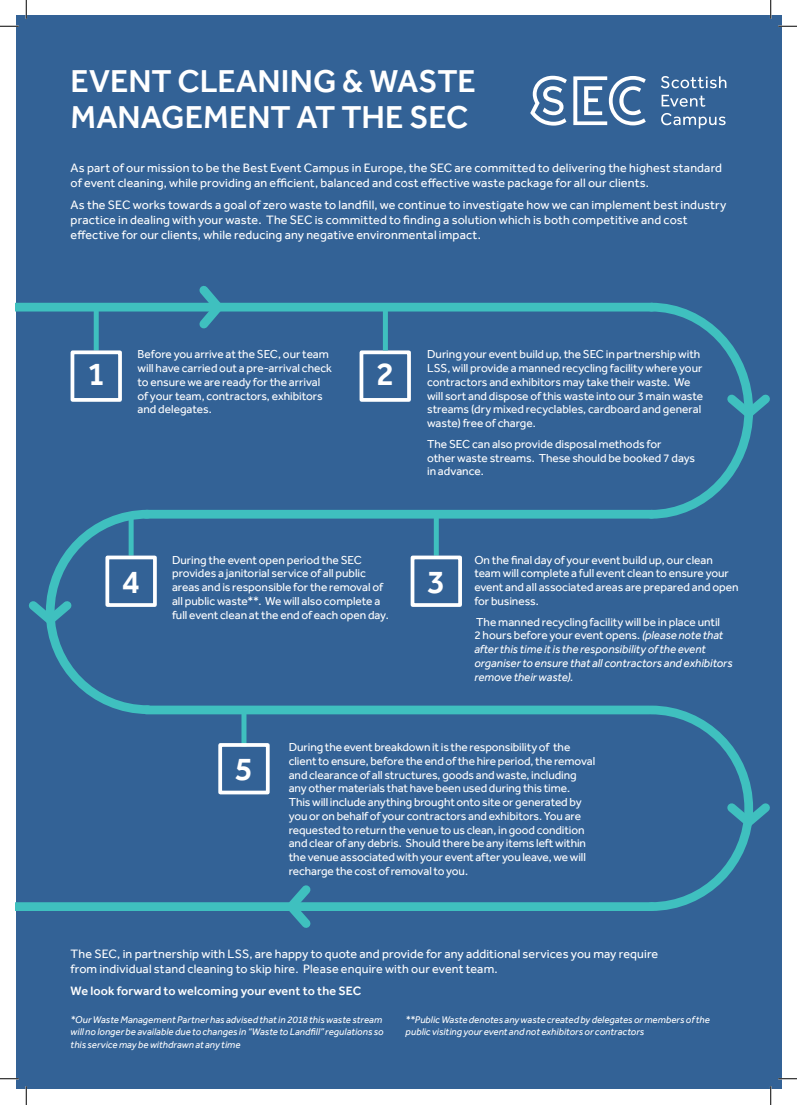
<style>
.page{position:relative;width:797px;height:1105px;background:#fff}
.page>*{position:absolute;margin:0;border:0;box-sizing:border-box;transform-origin:0 0}
.t1{font:500 33.75px "Effra";color:#fff}
.t2{font:500 32.5px/36.2px "Effra";color:#fff}
.t3{font:12.5px/15px "Effra";letter-spacing:.01em;color:#fff}
.t4{font:500 12.5px "Effra";letter-spacing:.01em;color:#fff}
.t5{font:11.88px/13.8px "Effra";letter-spacing:-.005em;color:#fff}
.t6{font:italic 11.88px/13.8px "Effra";letter-spacing:-.005em;color:#fff}
.t7{font:italic 10px/12.5px "Effra";letter-spacing:.005em;color:#fff}
.s1{font-style:normal}
</style>
<div class="page">
<div style="left:16px;top:16px;width:765px;height:1073px;background:#336296"></div>
<div style="left:359px;top:350px;width:52px;height:52px;border:4px solid #fff"></div>
<div style="left:16px;top:303px;width:636px;height:8px;background:#3fc0bf"></div>
<div style="left:146px;top:706px;width:503px;height:8px;background:#3fc0bf"></div>
<svg style="left:191px;top:286px;width:39px;height:43px"></svg>
<div style="left:146px;top:510px;width:506px;height:9px;background:#3fc0bf"></div>
<div style="left:16px;top:902px;width:636px;height:9px;background:#3fc0bf"></div>
<svg style="left:279px;top:885px;width:39px;height:43px"></svg>
<svg style="left:29px;top:509px;width:128px;height:206px"></svg>
<svg style="left:642px;top:705px;width:128px;height:206px"></svg>
<div style="left:94px;top:307px;width:5px;height:41px;background:#3fc0bf"></div>
<div style="left:383px;top:307px;width:5px;height:41px;background:#3fc0bf"></div>
<div style="left:434px;top:517px;width:5px;height:36px;background:#3fc0bf"></div>
<div style="left:241px;top:712px;width:5px;height:32px;background:#3fc0bf"></div>
<div style="left:129px;top:521px;width:5px;height:32px;background:#3fc0bf"></div>
<svg style="left:530px;top:76px;width:115px;height:50px"></svg>
<svg style="left:661px;top:76px;width:65px;height:12px"></svg>
<svg style="left:661px;top:95px;width:44px;height:12px"></svg>
<svg style="left:661px;top:113px;width:64px;height:15px"></svg>
<svg style="left:642px;top:302px;width:128px;height:217px"></svg>
<div style="left:71px;top:350px;width:51px;height:52px;border:4px solid #fff"></div>
<div style="left:410px;top:556px;width:52px;height:51px;border:4px solid #fff"></div>
<div style="left:105px;top:556px;width:52px;height:51px;border:4px solid #fff"></div>
<div style="left:218px;top:743px;width:52px;height:51px;border:4px solid #fff"></div>
<svg style="left:0;top:25px;width:19px;height:2px"></svg>
<svg style="left:778px;top:25px;width:19px;height:2px"></svg>
<svg style="left:0;top:1078px;width:19px;height:1px"></svg>
<svg style="left:778px;top:1078px;width:19px;height:1px"></svg>
<svg style="left:25px;top:0;width:2px;height:19px"></svg>
<svg style="left:25px;top:1086px;width:2px;height:19px"></svg>
<svg style="left:770px;top:0;width:1px;height:19px"></svg>
<svg style="left:770px;top:1086px;width:1px;height:19px"></svg>
<p class="t2" style="left:71px;top:63px;width:407px">EVENT CLEANING &amp; WASTE<br>MANAGEMENT AT THE SEC</p>
<p class="t3" style="left:71px;top:160px;width:653px">As part of our mission to be the Best Event Campus in Europe, the SEC are committed to delivering the highest standard of event cleaning, while providing an efficient, balanced and cost effective waste package for all our clients.</p>
<p class="t3" style="left:71px;top:198px;width:657px">As the SEC works towards a goal of zero waste to landfill, we continue to investigate how we can implement best industry practice in dealing with your waste. The SEC is committed to finding a solution which is both competitive and cost effective for our clients, while reducing any negative environmental impact.</p>
<p class="t5" style="left:138px;top:347px;width:196px">Before you arrive at the SEC, our team will have carried out a pre-arrival check to ensure we are ready for the arrival of your team, contractors, exhibitors and delegates.</p>
<p class="t1" style="left:87px;top:354px;width:20px">1</p>
<p class="t1" style="left:376px;top:354px;width:20px">2</p>
<p class="t5" style="left:427px;top:347px;width:277px">During your event build up, the SEC in partnership with LSS, will provide a manned recycling facility where your contractors and exhibitors may take their waste. We will sort and dispose of this waste into our 3 main waste streams (dry mixed recyclables, cardboard and general waste) free of charge.</p>
<p class="t5" style="left:427px;top:437px;width:269px">The SEC can also provide disposal methods for<br>other waste streams. These should be booked 7 days in advance.</p>
<p class="t1" style="left:122px;top:561px;width:20px">4</p>
<p class="t5" style="left:172px;top:552px;width:218px">During the event open period the SEC provides a janitorial service of all public areas and is responsible for the removal of all public waste**. We will also complete a full event clean at the end of each open day.</p>
<p class="t1" style="left:427px;top:561px;width:20px">3</p>
<p class="t5" style="left:474px;top:552px;width:266px">On the final day of your event build up, our clean team will complete a full event clean to ensure your event and all associated areas are prepared and open for business.</p>
<p class="t6" style="left:474px;top:615px;width:260px"><span class="s1">The manned recycling facility will be in place until<br>2 hours before your event opens.</span> (please note that after this time it is the responsibility of the event organiser to ensure that all contractors and exhibitors remove their waste).</p>
<p class="t1" style="left:235px;top:749px;width:20px">5</p>
<p class="t5" style="left:289px;top:740px;width:308px">During the event breakdown it is the responsibility of the client to ensure, before the end of the hire period, the removal and clearance of all structures, goods and waste, including any other materials that have been used during this time.<br>This will include anything brought onto site or generated by you or on behalf of your contractors and exhibitors. You are requested to return the venue to us clean, in good condition and clear of any debris. Should there be any items left within the venue associated with your event after you leave, we will recharge the cost of removal to you.</p>
<p class="t3" style="left:71px;top:946px;width:589px">The SEC, in partnership with LSS, are happy to quote and provide for any additional services you may require from individual stand cleaning to skip hire. Please enquire with our event team.</p>
<p class="t4" style="left:71px;top:983px;width:292px">We look forward to welcoming your event to the SEC</p>
<p class="t7" style="left:71px;top:1013px;width:314px">*Our Waste Management Partner has advised that in 2018 this waste stream will no longer be available due to changes in “Waste to Landfill” regulations so this service may be withdrawn at any time</p>
<p class="t7" style="left:405px;top:1013px;width:306px">**Public Waste denotes any waste created by delegates or members of the public visiting your event and not exhibitors or contractors</p>
</div>
